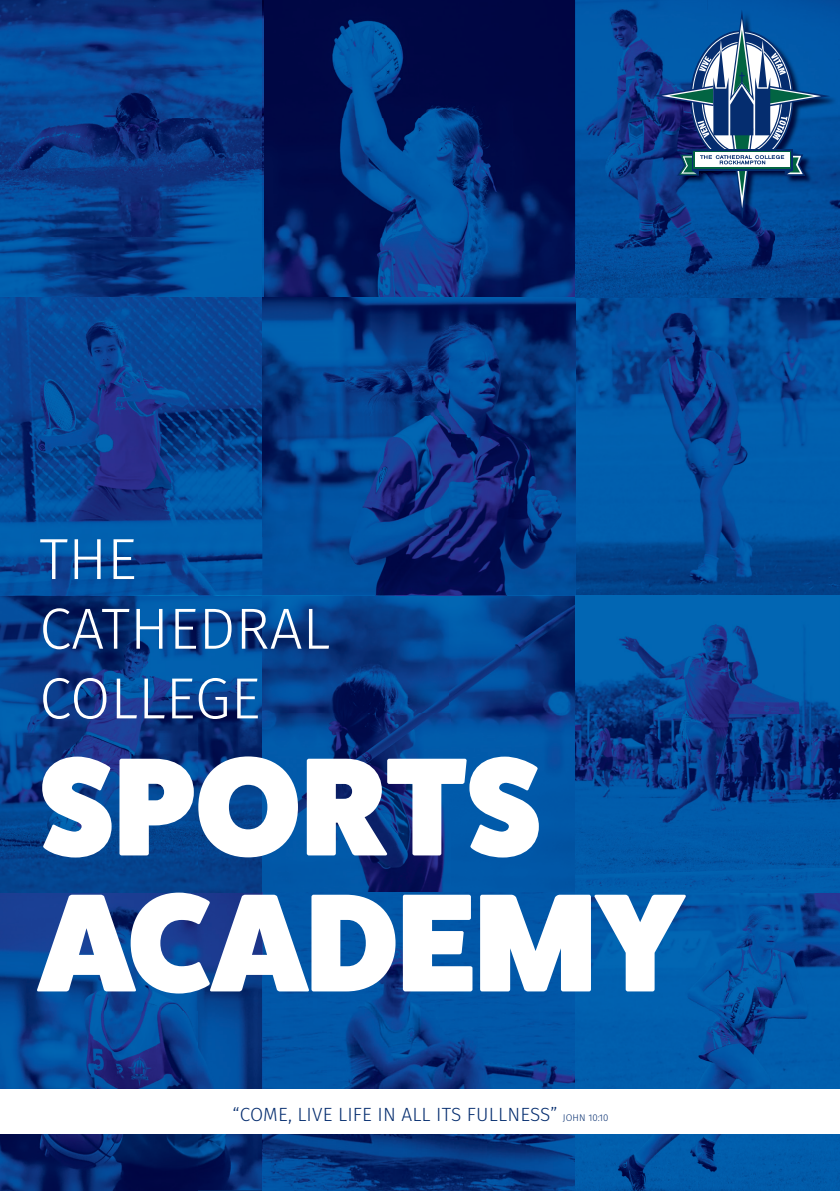
<style>
.page{position:relative;width:840px;height:1191px;background:#fff}
.page>*{position:absolute;margin:0;border:0;box-sizing:border-box;transform-origin:0 0}
.t1{font:800 140.2px/136px "Fat Frank";color:#fff}
.t2{font:300 58px/69.6px "Fira Sans";color:#fff}
.t3{font:300 19px "Fira Sans";letter-spacing:.01em;color:#052d6f}
.s1{font-size:9.6px}
</style>
<div class="page">
<img style="left:0;top:0;width:707px;height:297px">
<img style="left:0;top:297px;width:839px;height:893px">
<img style="left:262px;top:0;width:1px;height:297px">
<img style="left:0;top:595px;width:574px;height:1px">
<img style="left:707px;top:0;width:132px;height:59px">
<img style="left:773px;top:59px;width:66px;height:238px">
<img style="left:707px;top:226px;width:66px;height:71px">
<div style="left:0;top:1089px;width:839px;height:45px;background:#fff"></div>
<img style="left:653px;top:11px;width:184px;height:215px">
<svg style="left:652px;top:9px;width:177px;height:210px;background:#275d97"></svg>
<h2 class="t2" style="left:39px;top:524px;width:292px">THE<br>CATHEDRAL<br>COLLEGE</h2>
<h1 class="t1" style="left:39px;top:740px;width:646px">SPORTS<br>ACADEMY</h1>
<p class="t3" style="left:232px;top:1100px;width:377px">“COME, LIVE LIFE IN ALL ITS FULLNESS” <span class="s1">JOHN 10:10</span></p>
</div>
